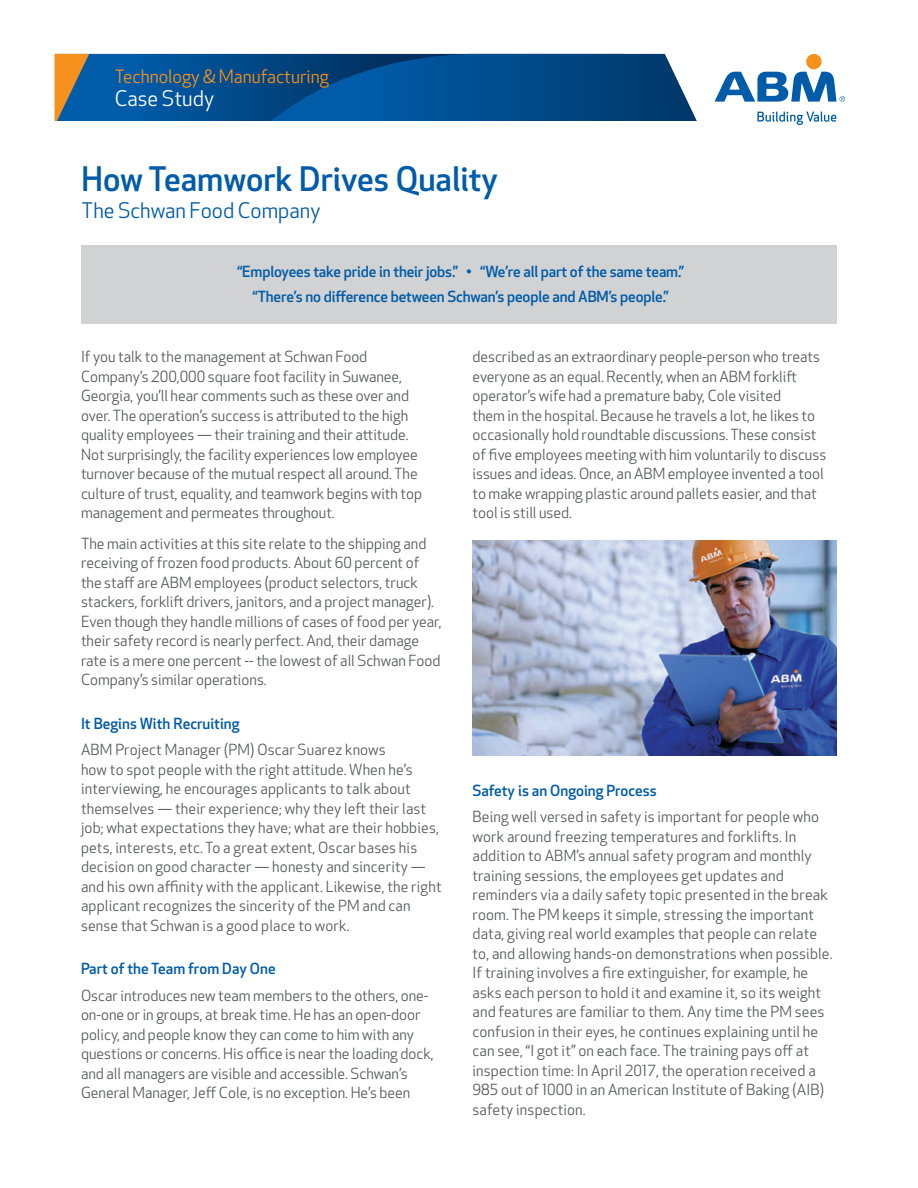
<style>
.page{position:relative;width:918px;height:1188px;background:#fff}
.page>*{position:absolute;margin:0;border:0;box-sizing:border-box;transform-origin:0 0}
.t1{font:500 33px "Apex New";color:#005ba8}
.t2{font:21px "Apex New";color:#005ba8}
.t3{font:21px "Apex New";color:#fff}
.t4{font:18px "Apex New";color:#f7911e}
.t5{font:15px/19.5px "Apex New";color:#58595b}
.t6{font:500 15px/25.5px "Apex New";letter-spacing:-.01em;color:#005ba8;text-align:center}
</style>
<div class="page">
<div style="left:806px;top:54px;width:16px;height:15px;background:#f7911e;border-radius:50%"></div>
<svg style="left:757px;top:112px;width:79px;height:13px"></svg>
<svg style="left:715px;top:72px;width:130px;height:30px"></svg>
<svg style="left:55px;top:54px;width:642px;height:67px;background:#0d528d"></svg>
<div style="left:81px;top:245px;width:756px;height:79px;background:#d0d2d3"></div>
<img style="left:472px;top:540px;width:365px;height:216px">
<p class="t4" style="left:115px;top:66px;width:216px">Technology &amp; Manufacturing</p>
<h2 class="t3" style="left:115px;top:85px;width:101px">Case Study</h2>
<h1 class="t1" style="left:82px;top:156px;width:418px">How Teamwork Drives Quality</h1>
<h2 class="t2" style="left:82px;top:197px;width:240px">The Schwan Food Company</h2>
<p class="t6" style="left:237px;top:258px;width:448px">“Employees take pride in their jobs.” • “We’re all part of the same team.” “There’s no difference between Schwan’s people and ABM’s people.”</p>
<p class="t5" style="left:81px;top:347px;width:343px">If you talk to the management at Schwan Food Company’s 200,000 square foot facility in Suwanee, Georgia, you’ll hear comments such as these over and over. The operation’s success is attributed to the high quality employees — their training and their attitude.<br>Not surprisingly, the facility experiences low employee turnover because of the mutual respect all around. The culture of trust, equality, and teamwork begins with top management and permeates throughout.</p>
<p class="t5" style="left:81px;top:533px;width:362px">The main activities at this site relate to the shipping and receiving of frozen food products. About 60 percent of the staff are ABM employees (product selectors, truck stackers, forklift drivers, janitors, and a project manager).<br>Even though they handle millions of cases of food per year, their safety record is nearly perfect. And, their damage rate is a mere one percent -- the lowest of all Schwan Food Company’s similar operations.</p>
<p class="t6" style="left:81px;top:710px;width:160px">It Begins With Recruiting</p>
<p class="t5" style="left:81px;top:740px;width:362px">ABM Project Manager (PM) Oscar Suarez knows<br>how to spot people with the right attitude. When he’s interviewing, he encourages applicants to talk about themselves — their experience; why they left their last job; what expectations they have; what are their hobbies, pets, interests, etc. To a great extent, Oscar bases his decision on good character — honesty and sincerity — and his own affinity with the applicant. Likewise, the right applicant recognizes the sincerity of the PM and can sense that Schwan is a good place to work.</p>
<p class="t6" style="left:81px;top:956px;width:196px">Part of the Team from Day One</p>
<p class="t5" style="left:81px;top:985px;width:354px">Oscar introduces new team members to the others, one&shy;on-one or in groups, at break time. He has an open-door policy, and people know they can come to him with any questions or concerns. His office is near the loading dock, and all managers are visible and accessible. Schwan’s General Manager, Jeff Cole, is no exception. He’s been</p>
<p class="t5" style="left:472px;top:347px;width:355px">described as an extraordinary people-person who treats everyone as an equal. Recently, when an ABM forklift operator’s wife had a premature baby, Cole visited<br>them in the hospital. Because he travels a lot, he likes to occasionally hold roundtable discussions. These consist of five employees meeting with him voluntarily to discuss issues and ideas. Once, an ABM employee invented a tool to make wrapping plastic around pallets easier, and that tool is still used.</p>
<p class="t6" style="left:472px;top:778px;width:186px">Safety is an Ongoing Process</p>
<p class="t5" style="left:472px;top:807px;width:362px">Being well versed in safety is important for people who work around freezing temperatures and forklifts. In addition to ABM’s annual safety program and monthly training sessions, the employees get updates and reminders via a daily safety topic presented in the break room. The PM keeps it simple, stressing the important data, giving real world examples that people can relate to, and allowing hands-on demonstrations when possible.<br>If training involves a fire extinguisher, for example, he asks each person to hold it and examine it, so its weight and features are familiar to them. Any time the PM sees confusion in their eyes, he continues explaining until he can see, “I got it” on each face. The training pays off at inspection time: In April 2017, the operation received a 985 out of 1000 in an American Institute of Baking (AIB) safety inspection.</p>
</div>
